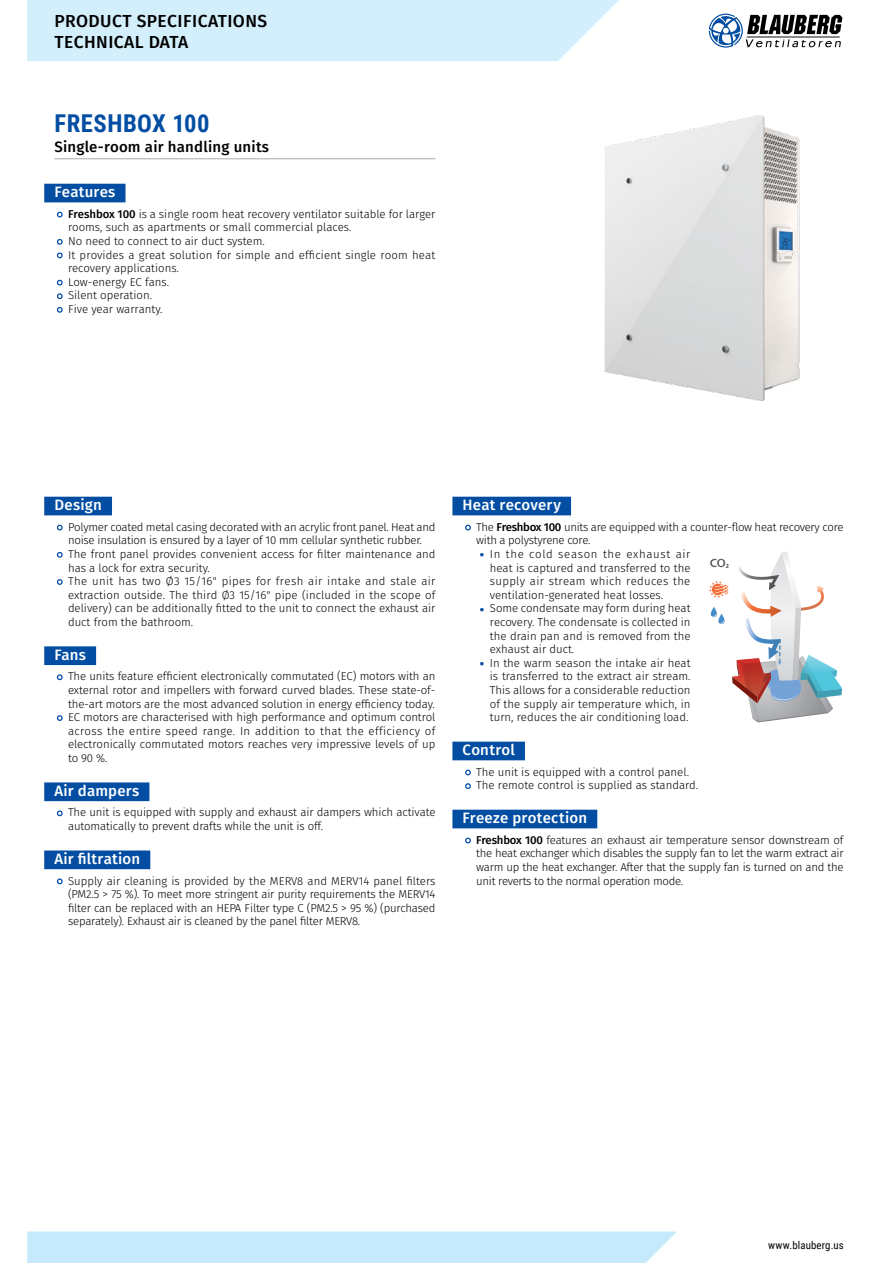
<style>
.page{position:relative;width:893px;height:1263px;background:#fff}
.page>*{position:absolute;margin:0;border:0;box-sizing:border-box;transform-origin:0 0}
.t1{font:700 24.6px "Roboto Condensed";letter-spacing:.02em;color:#034ea2}
.t2{font:500 17.4px/20.4px "Fira Sans";letter-spacing:.025em;color:#000}
.t3{font:500 15px "Fira Sans";letter-spacing:.015em;color:#fff}
.t4{font:500 15px "Fira Sans";letter-spacing:.015em;color:#000}
.t5{font:300 11.4px/13.6px "Fira Sans";color:#000;text-align:justify}
.t6{font:300 11.4px/13.6px "Fira Sans";letter-spacing:-.025em;color:#000}
.t7{font:10.8px "Roboto Condensed";letter-spacing:.015em;color:#000}
.s1{font-weight:500}
.s2{font-weight:700;font-size:12.6px;color:#034ea2}
</style>
<div class="page">
<div style="left:27px;top:1231px;width:650px;height:32px;background:#c6eafb"></div>
<div style="left:27px;top:0;width:592px;height:61px;background:#d3effc"></div>
<svg style="left:709px;top:14px;width:133px;height:34px"></svg>
<img style="left:604px;top:116px;width:196px;height:284px">
<div style="left:44px;top:184px;width:82px;height:18px;background:#034ea2"></div>
<svg style="left:56px;top:211px;width:7px;height:7px"></svg>
<svg style="left:56px;top:239px;width:7px;height:6px"></svg>
<svg style="left:56px;top:252px;width:7px;height:7px"></svg>
<svg style="left:56px;top:279px;width:7px;height:7px"></svg>
<svg style="left:56px;top:293px;width:7px;height:7px"></svg>
<svg style="left:56px;top:307px;width:7px;height:6px"></svg>
<div style="left:44px;top:497px;width:68px;height:18px;background:#034ea2"></div>
<svg style="left:56px;top:524px;width:7px;height:7px"></svg>
<svg style="left:56px;top:551px;width:7px;height:7px"></svg>
<svg style="left:57px;top:579px;width:6px;height:6px"></svg>
<hr style="left:54px;top:158px;width:381px;height:1px;background:#a7a9ac">
<div style="left:44px;top:646px;width:52px;height:19px;background:#034ea2"></div>
<svg style="left:56px;top:674px;width:7px;height:7px"></svg>
<svg style="left:56px;top:715px;width:7px;height:6px"></svg>
<div style="left:44px;top:782px;width:105px;height:19px;background:#034ea2"></div>
<svg style="left:56px;top:810px;width:7px;height:7px"></svg>
<div style="left:452px;top:497px;width:119px;height:18px;background:#034ea2"></div>
<svg style="left:465px;top:524px;width:6px;height:7px"></svg>
<svg style="left:709px;top:552px;width:133px;height:170px"></svg>
<div style="left:452px;top:742px;width:73px;height:18px;background:#034ea2"></div>
<svg style="left:465px;top:769px;width:6px;height:7px"></svg>
<svg style="left:465px;top:783px;width:6px;height:6px"></svg>
<div style="left:452px;top:810px;width:145px;height:18px;background:#034ea2"></div>
<svg style="left:465px;top:837px;width:6px;height:7px"></svg>
<div style="left:44px;top:850px;width:106px;height:19px;background:#034ea2"></div>
<svg style="left:56px;top:878px;width:7px;height:7px"></svg>
<h2 class="t2" style="left:55px;top:12px;width:214px">PRODUCT SPECIFICATIONS<br>TECHNICAL DATA</h2>
<h1 class="t1" style="left:54px;top:106px;width:157px">FRESHBOX 100</h1>
<h3 class="t4" style="left:54px;top:136px;width:216px">Single-room air handling units</h3>
<h3 class="t3" style="left:54px;top:182px;width:63px">Features</h3>
<p class="t5" style="left:68px;top:208px;width:369px;text-align:left"><span class="s1">Freshbox 100</span> is a single room heat recovery ventilator suitable for larger rooms, such as apartments or small commercial places.<br>No need to connect to air duct system.<br>It provides a great solution for simple and efficient single room heat recovery applications.<br>Low-energy EC fans.<br>Silent operation.<br>Five year warranty.</p>
<h3 class="t3" style="left:54px;top:494px;width:49px">Design</h3>
<p class="t5" style="left:68px;top:521px;width:369px;text-align:left">Polymer coated metal casing decorated with an acrylic front panel. Heat and noise insulation is ensured by a layer of 10 mm cellular synthetic rubber.<br>The front panel provides convenient access for filter maintenance and has a lock for extra security.<br>The unit has two Ø3 15/16" pipes for fresh air intake and stale air extraction outside. The third Ø3 15/16" pipe (included in the scope of delivery) can be additionally fitted to the unit to connect the exhaust air duct from the bathroom.</p>
<h3 class="t3" style="left:54px;top:644px;width:33px">Fans</h3>
<p class="t5" style="left:68px;top:670px;width:369px">The units feature efficient electronically commutated (EC) motors with an external rotor and impellers with forward curved blades. These state-of&shy;the-art motors are the most advanced solution in energy efficiency today.<br>EC motors are characterised with high performance and optimum control across the entire speed range. In addition to that the efficiency of electronically commutated motors reaches very impressive levels of up to 90 %.</p>
<h3 class="t3" style="left:54px;top:780px;width:86px">Air dampers</h3>
<p class="t5" style="left:68px;top:806px;width:369px">The unit is equipped with supply and exhaust air dampers which activate automatically to prevent drafts while the unit is off.</p>
<h3 class="t3" style="left:54px;top:848px;width:87px">Air filtration</h3>
<p class="t5" style="left:68px;top:874px;width:369px">Supply air cleaning is provided by the MERV8 and MERV14 panel filters (PM2.5 &gt; 75 %). To meet more stringent air purity requirements the MERV14 filter can be replaced with an HEPA Filter type C (PM2.5 &gt; 95 %) (purchased separately). Exhaust air is cleaned by the panel filter MERV8.</p>
<h3 class="t3" style="left:463px;top:494px;width:100px">Heat recovery</h3>
<p class="t6" style="left:476px;top:521px;width:369px">The <span class="s1">Freshbox 100</span> units are equipped with a counter-flow heat recovery core with a polystyrene core.</p>
<p class="t5" style="left:490px;top:548px;width:202px;text-indent:-10px"><span class="s2">•</span> In the cold season the exhaust air heat is captured and transferred to the supply air stream which reduces the ventilation-generated heat losses.</p>
<p class="t5" style="left:490px;top:602px;width:202px;text-indent:-10px"><span class="s2">•</span> Some condensate may form during heat recovery. The condensate is collected in the drain pan and is removed from the exhaust air duct.</p>
<p class="t5" style="left:490px;top:657px;width:202px;text-indent:-10px"><span class="s2">•</span> In the warm season the intake air heat is transferred to the extract air stream.<br>This allows for a considerable reduction of the supply air temperature which, in turn, reduces the air conditioning load.</p>
<h3 class="t3" style="left:463px;top:739px;width:54px">Control</h3>
<p class="t5" style="left:476px;top:766px;width:224px">The unit is equipped with a control panel.<br>The remote control is supplied as standard.</p>
<h3 class="t3" style="left:463px;top:807px;width:126px">Freeze protection</h3>
<p class="t5" style="left:476px;top:834px;width:369px"><span class="s1">Freshbox 100</span> features an exhaust air temperature sensor downstream of the heat exchanger which disables the supply fan to let the warm extract air warm up the heat exchanger. After that the supply fan is turned on and the unit reverts to the normal operation mode.</p>
<p class="t7" style="left:768px;top:1238px;width:77px">www.blauberg.us</p>
</div>
